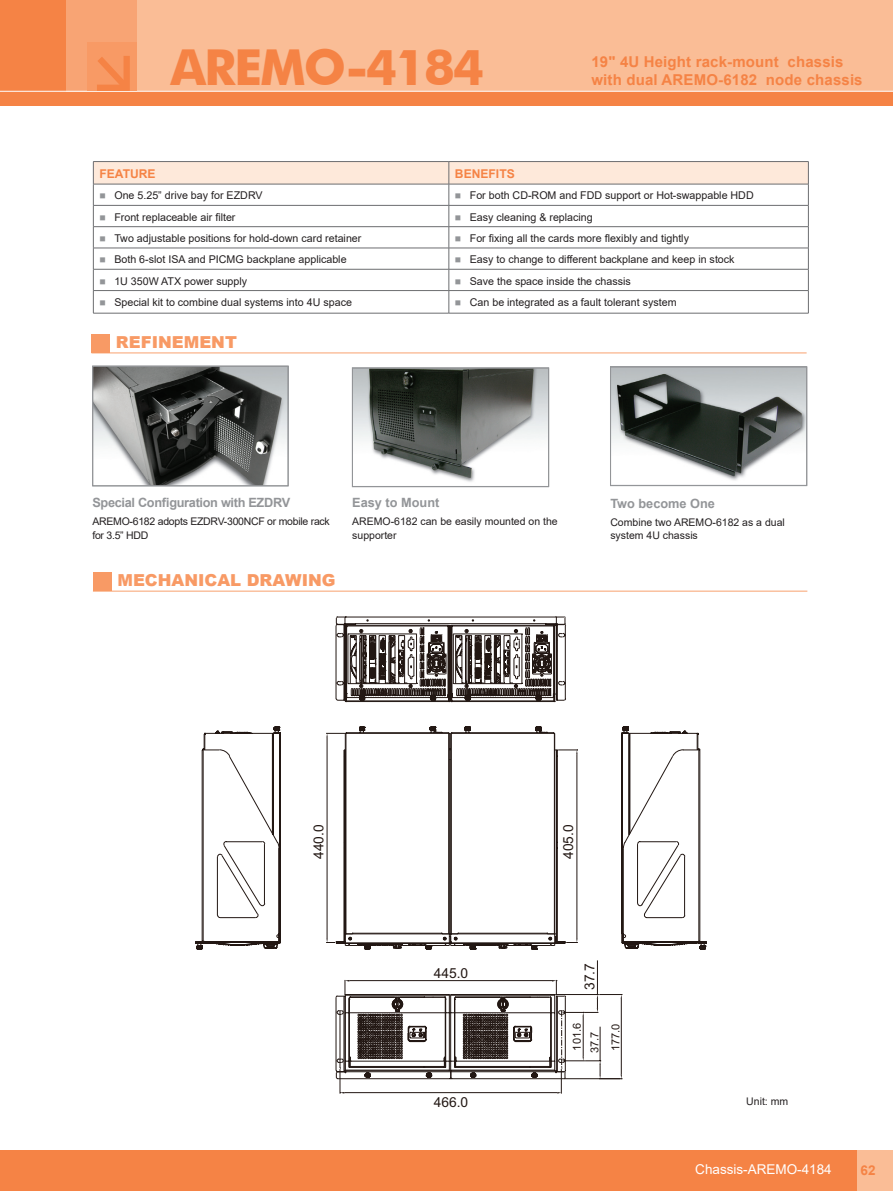
<style>
.page{position:relative;width:893px;height:1191px;background:#fff}
.page>*{position:absolute;margin:0;border:0;box-sizing:border-box;transform-origin:0 0}
.t1{font:700 49.5px "Futura BT";letter-spacing:-.04em;color:#f58345}
.t2{font:900 16.5px "Arial";color:#f89a65}
.t3{font:700 15px/18px "Arial";letter-spacing:.01em;color:#f58345}
.t4{font:13.8px "Arial";color:#221713}
.t5{font:13.5px "Arial";color:#fff}
.t6{font:700 13.5px "Arial";color:#f58345}
.t7{font:700 12.75px "Arial";letter-spacing:-.025em;color:#939598}
.t8{font:700 12.75px "Arial";color:#939598}
.t9{font:700 12.15px "Arial";color:#f58345}
.t10{font:11.1px/17.4px "Arial";color:#221713}
.t11{font:10.65px "Arial";color:#231f20}
.t12{font:10.5px/13.5px "Arial";color:#231f20}
.t13{font:10.5px/13.5px "Arial";letter-spacing:-.025em;color:#231f20}
.s1{color:#939598}
</style>
<div class="page">
<div style="left:0;top:1150px;width:893px;height:41px;background:#f58345"></div>
<div style="left:857px;top:1150px;width:36px;height:41px;background:#fabd96"></div>
<div style="left:0;top:0;width:893px;height:105px;background:#f58345"></div>
<div style="left:138px;top:0;width:755px;height:91px;background:#fabd96"></div>
<div style="left:67px;top:0;width:70px;height:91px;background:#f8a474"></div>
<hr style="left:0;top:91px;width:893px;height:1px;background:#fff">
<div style="left:87px;top:42px;width:50px;height:49px;background:#f89a65"></div>
<svg style="left:91px;top:56px;width:44px;height:36px"></svg>
<hr style="left:93px;top:161px;width:356px;height:1px;background:#6c6d70">
<hr style="left:449px;top:161px;width:360px;height:1px;background:#6c6d70">
<hr style="left:93px;top:313px;width:356px;height:1px;background:#6c6d70">
<svg style="left:93px;top:162px;width:716px;height:151px"></svg>
<hr style="left:449px;top:290px;width:360px;height:1px;background:#6c6d70">
<hr style="left:449px;top:313px;width:360px;height:1px;background:#6c6d70">
<hr style="left:93px;top:591px;width:714px;height:1px;background:#f89a65">
<div style="left:93px;top:572px;width:19px;height:19px;background:#f89a65"></div>
<hr style="left:91px;top:353px;width:716px;height:1px;background:#f89a65">
<div style="left:91px;top:334px;width:19px;height:19px;background:#f89a65"></div>
<img style="left:95px;top:368px;width:191px;height:116px">
<div style="left:92px;top:366px;width:196px;height:120px;border:1px solid #939598"></div>
<img style="left:354px;top:370px;width:193px;height:112px">
<div style="left:352px;top:368px;width:197px;height:119px;border:1px solid #939598"></div>
<img style="left:612px;top:369px;width:193px;height:112px">
<div style="left:610px;top:366px;width:197px;height:120px;border:1px solid #939598"></div>
<svg style="left:195px;top:726px;width:511px;height:223px"></svg>
<svg style="left:196px;top:636px;width:148px;height:313px"></svg>
<svg style="left:336px;top:616px;width:230px;height:86px"></svg>
<svg style="left:344px;top:623px;width:255px;height:357px"></svg>
<svg style="left:336px;top:980px;width:286px;height:114px"></svg>
<h1 class="t1" style="left:171px;top:37px;width:315px">AREMO-4184</h1>
<h3 class="t3" style="left:591px;top:53px;width:273px">19" 4U Height rack-mount chassis with dual AREMO-6182 node chassis</h3>
<p class="t9" style="left:99px;top:165px;width:58px">FEATURE</p>
<p class="t9" style="left:455px;top:165px;width:61px">BENEFITS</p>
<p class="t11" style="left:99px;top:188px;width:165px"><span class="s1">■</span> One 5.25” drive bay for EZDRV</p>
<p class="t11" style="left:455px;top:188px;width:300px"><span class="s1">■</span> For both CD-ROM and FDD support or Hot-swappable HDD</p>
<p class="t11" style="left:99px;top:209px;width:138px"><span class="s1">■</span> Front replaceable air filter</p>
<p class="t11" style="left:455px;top:209px;width:139px"><span class="s1">■</span> Easy cleaning &amp; replacing</p>
<p class="t11" style="left:99px;top:231px;width:264px"><span class="s1">■</span> Two adjustable positions for hold-down card retainer</p>
<p class="t11" style="left:455px;top:231px;width:236px"><span class="s1">■</span> For fixing all the cards more flexibly and tightly</p>
<p class="t11" style="left:99px;top:252px;width:249px"><span class="s1">■</span> Both 6-slot ISA and PICMG backplane applicable</p>
<p class="t11" style="left:455px;top:252px;width:281px"><span class="s1">■</span> Easy to change to different backplane and keep in stock</p>
<p class="t11" style="left:99px;top:273px;width:149px"><span class="s1">■</span> 1U 350W ATX power supply</p>
<p class="t11" style="left:455px;top:273px;width:177px"><span class="s1">■</span> Save the space inside the chassis</p>
<p class="t11" style="left:99px;top:295px;width:254px"><span class="s1">■</span> Special kit to combine dual systems into 4U space</p>
<p class="t11" style="left:455px;top:295px;width:223px"><span class="s1">■</span> Can be integrated as a fault tolerant system</p>
<h2 class="t2" style="left:116px;top:330px;width:122px">REFINEMENT</h2>
<p class="t7" style="left:92px;top:494px;width:199px">Special Configuration with EZDRV</p>
<p class="t13" style="left:92px;top:515px;width:239px">AREMO-6182 adopts EZDRV-300NCF or mobile rack for 3.5” HDD</p>
<h2 class="t2" style="left:117px;top:568px;width:220px">MECHANICAL DRAWING</h2>
<p class="t8" style="left:352px;top:494px;width:89px">Easy to Mount</p>
<p class="t12" style="left:352px;top:515px;width:207px">AREMO-6182 can be easily mounted on the supporter</p>
<p class="t8" style="left:610px;top:494px;width:106px">Two become One</p>
<p class="t12" style="left:610px;top:515px;width:176px">Combine two AREMO-6182 as a dual system 4U chassis</p>
<p class="t4" style="left:310px;top:859px;width:36px;rotate:-90deg">440.0</p>
<p class="t4" style="left:559px;top:859px;width:36px;rotate:-90deg">405.0</p>
<p class="t4" style="left:434px;top:963px;width:36px">445.0</p>
<p class="t4" style="left:434px;top:1093px;width:36px">466.0</p>
<p class="t4" style="left:581px;top:990px;width:28px;rotate:-90deg">37.7</p>
<p class="t10" style="left:568px;top:1053px;width:32px;rotate:-90deg">101.6<br>37.7</p>
<p class="t10" style="left:607px;top:1051px;width:29px;rotate:-90deg">177.0</p>
<p class="t12" style="left:746px;top:1094px;width:43px">Unit: mm</p>
<p class="t5" style="left:695px;top:1160px;width:138px">Chassis-AREMO-4184</p>
<p class="t6" style="left:861px;top:1160px;width:17px">62</p>
</div>
